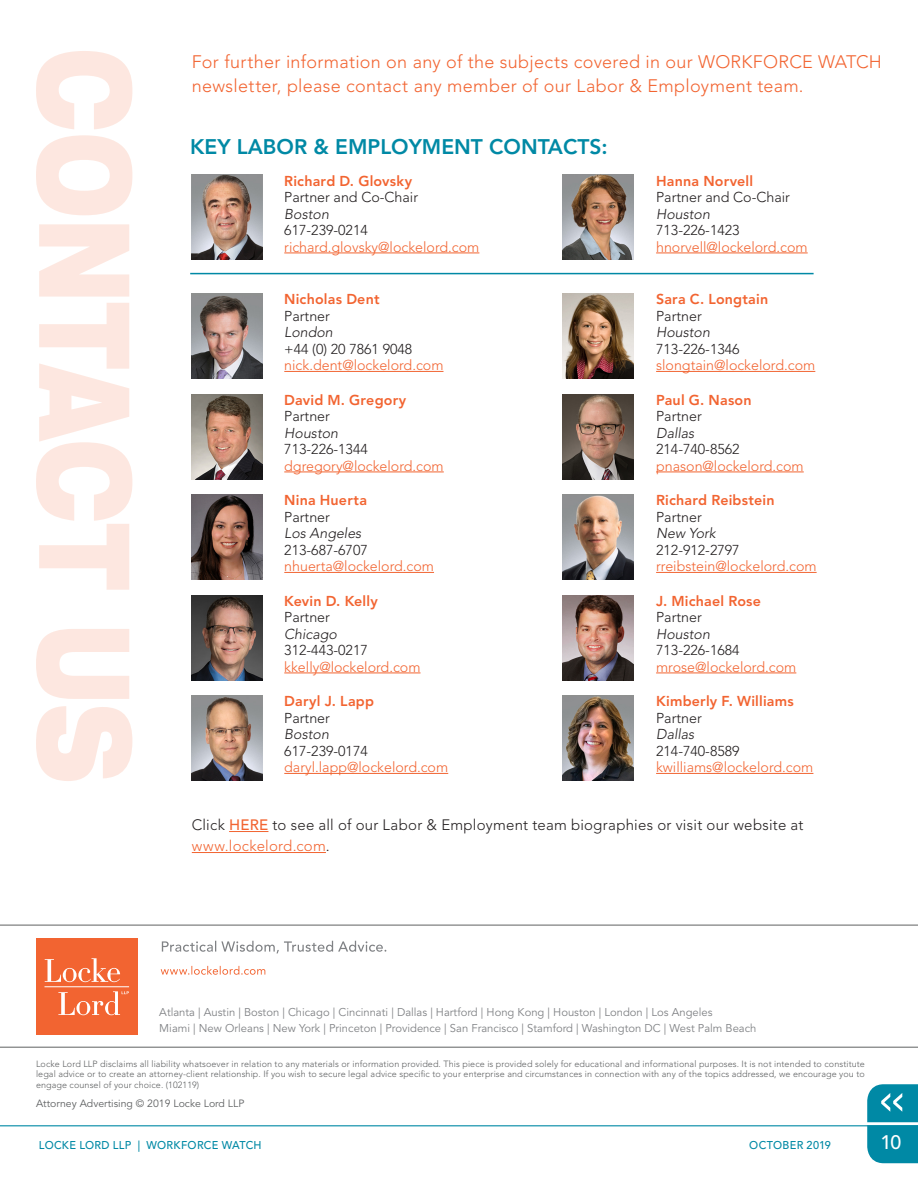
<style>
.page{position:relative;width:918px;height:1188px;background:#fff}
.page>*{position:absolute;margin:0;border:0;box-sizing:border-box;transform-origin:0 0}
.t1{font:800 21px "Avenir LT Std";color:#0089a5}
.t2{font:500 19.5px "Avenir LT Std";color:#fff}
.t3{font:300 18px/24px "Avenir LT Std";letter-spacing:.015em;color:#f26431}
.t4{font:300 15px/21px "Avenir LT Std";letter-spacing:.015em;color:#231f20}
.t5{font:300 14.25px "Avenir LT Std";color:#f26431}
.t6{font:300 14.25px "Avenir LT Std";color:#231f20}
.t7{font:800 14.25px "Avenir LT Std";letter-spacing:.015em;color:#f26431}
.t8{font:italic 300 14.25px "Avenir LT Std";color:#231f20}
.t9{font:11.25px/15.8px "Avenir LT Std";color:#808285}
.t10{font:500 11.25px "Avenir LT Std";letter-spacing:.025em;color:#0089a5}
.t11{font:10.5px "Avenir LT Std";color:#5f6162}
.t12{font:300 9px/10.5px "Avenir LT Std";letter-spacing:.01em;color:#5f6162;text-align:justify}
.s1{font-weight:500;color:#f26431}
.s2{color:#f26431}
</style>
<div class="page">
<hr style="left:0;top:1125px;width:918px;height:1px;background:#0089a5">
<svg style="left:867px;top:1084px;width:51px;height:79px;background:#1994ae"></svg>
<img style="left:192px;top:394px;width:70px;height:85px">
<img style="left:563px;top:495px;width:70px;height:85px">
<img style="left:563px;top:595px;width:70px;height:85px">
<img style="left:563px;top:696px;width:70px;height:85px">
<img style="left:192px;top:595px;width:70px;height:85px">
<img style="left:192px;top:696px;width:70px;height:85px">
<img style="left:192px;top:175px;width:70px;height:85px">
<img style="left:192px;top:495px;width:70px;height:85px">
<hr style="left:229px;top:831px;width:39px;height:1px;background:#f26431">
<hr style="left:192px;top:852px;width:134px;height:1px;background:#f26431">
<img style="left:563px;top:294px;width:70px;height:85px">
<hr style="left:284px;top:253px;width:195px;height:1px;background:#f26431">
<hr style="left:284px;top:371px;width:160px;height:1px;background:#f26431">
<hr style="left:284px;top:472px;width:160px;height:1px;background:#f26431">
<hr style="left:284px;top:572px;width:150px;height:1px;background:#f26431">
<hr style="left:284px;top:673px;width:137px;height:1px;background:#f26431">
<hr style="left:284px;top:773px;width:164px;height:1px;background:#f26431">
<hr style="left:656px;top:253px;width:152px;height:1px;background:#f26431">
<hr style="left:656px;top:371px;width:159px;height:1px;background:#f26431">
<hr style="left:656px;top:472px;width:148px;height:1px;background:#f26431">
<hr style="left:656px;top:572px;width:161px;height:1px;background:#f26431">
<hr style="left:656px;top:673px;width:140px;height:1px;background:#f26431">
<hr style="left:656px;top:773px;width:157px;height:1px;background:#f26431">
<img style="left:563px;top:175px;width:70px;height:85px">
<hr style="left:0;top:1047px;width:918px;height:1px;background:#5f6162">
<hr style="left:0;top:925px;width:918px;height:1px;background:#5f6162">
<div style="left:36px;top:938px;width:102px;height:97px;background:#f26431"></div>
<svg style="left:45px;top:958px;width:75px;height:24px"></svg>
<svg style="left:58px;top:991px;width:71px;height:24px"></svg>
<hr style="left:44px;top:986px;width:85px;height:1px;background:#fff">
<svg style="left:36px;top:51px;width:96px;height:730px;fill:#fde7e0"></svg>
<svg style="left:161px;top:966px;width:104px;height:9px"></svg>
<svg style="left:162px;top:941px;width:224px;height:12px"></svg>
<img style="left:192px;top:294px;width:70px;height:85px">
<img style="left:563px;top:394px;width:70px;height:85px">
<hr style="left:190px;top:273px;width:624px;height:1px;background:#0089a5">
<h3 class="t3" style="left:192px;top:49px;width:692px">For further information on any of the subjects covered in our WORKFORCE WATCH newsletter, please contact any member of our Labor &amp; Employment team.</h3>
<h1 class="t1" style="left:190px;top:134px;width:419px">KEY LABOR &amp; EMPLOYMENT CONTACTS:</h1>
<h3 class="t7" style="left:284px;top:172px;width:129px">Richard D. Glovsky</h3>
<h3 class="t6" style="left:284px;top:189px;width:135px">Partner and Co-Chair</h3>
<h3 class="t8" style="left:284px;top:205px;width:46px">Boston</h3>
<h3 class="t6" style="left:284px;top:222px;width:85px">617-239-0214</h3>
<h3 class="t5" style="left:284px;top:238px;width:197px">richard.glovsky@lockelord.com</h3>
<h3 class="t7" style="left:284px;top:291px;width:97px">Nicholas Dent</h3>
<h3 class="t6" style="left:284px;top:307px;width:47px">Partner</h3>
<h3 class="t8" style="left:284px;top:324px;width:50px">London</h3>
<h3 class="t6" style="left:284px;top:340px;width:130px">+44 (0) 20 7861 9048</h3>
<h3 class="t5" style="left:284px;top:357px;width:161px">nick.dent@lockelord.com</h3>
<h3 class="t7" style="left:284px;top:391px;width:124px">David M. Gregory</h3>
<h3 class="t6" style="left:284px;top:408px;width:47px">Partner</h3>
<h3 class="t8" style="left:284px;top:424px;width:55px">Houston</h3>
<h3 class="t6" style="left:284px;top:441px;width:85px">713-226-1344</h3>
<h3 class="t5" style="left:284px;top:457px;width:161px">dgregory@lockelord.com</h3>
<h3 class="t7" style="left:284px;top:492px;width:84px">Nina Huerta</h3>
<h3 class="t6" style="left:284px;top:508px;width:47px">Partner</h3>
<h3 class="t8" style="left:284px;top:525px;width:79px">Los Angeles</h3>
<h3 class="t6" style="left:284px;top:541px;width:85px">213-687-6707</h3>
<h3 class="t5" style="left:284px;top:558px;width:151px">nhuerta@lockelord.com</h3>
<h3 class="t7" style="left:284px;top:592px;width:95px">Kevin D. Kelly</h3>
<h3 class="t6" style="left:284px;top:609px;width:47px">Partner</h3>
<h3 class="t8" style="left:284px;top:625px;width:54px">Chicago</h3>
<h3 class="t6" style="left:284px;top:642px;width:85px">312-443-0217</h3>
<h3 class="t5" style="left:284px;top:658px;width:138px">kkelly@lockelord.com</h3>
<h3 class="t7" style="left:284px;top:693px;width:91px">Daryl J. Lapp</h3>
<h3 class="t6" style="left:284px;top:709px;width:47px">Partner</h3>
<h3 class="t8" style="left:284px;top:726px;width:46px">Boston</h3>
<h3 class="t6" style="left:284px;top:742px;width:85px">617-239-0174</h3>
<h3 class="t5" style="left:284px;top:759px;width:165px">daryl.lapp@lockelord.com</h3>
<h3 class="t7" style="left:656px;top:172px;width:99px">Hanna Norvell</h3>
<h3 class="t6" style="left:656px;top:189px;width:135px">Partner and Co-Chair</h3>
<h3 class="t8" style="left:656px;top:205px;width:55px">Houston</h3>
<h3 class="t6" style="left:656px;top:222px;width:85px">713-226-1423</h3>
<h3 class="t5" style="left:656px;top:238px;width:153px">hnorvell@lockelord.com</h3>
<h3 class="t7" style="left:656px;top:291px;width:114px">Sara C. Longtain</h3>
<h3 class="t6" style="left:656px;top:307px;width:47px">Partner</h3>
<h3 class="t8" style="left:656px;top:324px;width:55px">Houston</h3>
<h3 class="t6" style="left:656px;top:340px;width:85px">713-226-1346</h3>
<h3 class="t5" style="left:656px;top:357px;width:161px">slongtain@lockelord.com</h3>
<h3 class="t7" style="left:656px;top:391px;width:97px">Paul G. Nason</h3>
<h3 class="t6" style="left:656px;top:408px;width:47px">Partner</h3>
<h3 class="t8" style="left:656px;top:424px;width:40px">Dallas</h3>
<h3 class="t6" style="left:656px;top:441px;width:85px">214-740-8562</h3>
<h3 class="t5" style="left:656px;top:457px;width:149px">pnason@lockelord.com</h3>
<h3 class="t7" style="left:656px;top:492px;width:120px">Richard Reibstein</h3>
<h3 class="t6" style="left:656px;top:508px;width:47px">Partner</h3>
<h3 class="t8" style="left:656px;top:525px;width:61px">New York</h3>
<h3 class="t6" style="left:656px;top:541px;width:85px">212-912-2797</h3>
<h3 class="t5" style="left:656px;top:558px;width:162px">rreibstein@lockelord.com</h3>
<h3 class="t7" style="left:656px;top:592px;width:106px">J. Michael Rose</h3>
<h3 class="t6" style="left:656px;top:609px;width:47px">Partner</h3>
<h3 class="t8" style="left:656px;top:625px;width:55px">Houston</h3>
<h3 class="t6" style="left:656px;top:642px;width:85px">713-226-1684</h3>
<h3 class="t5" style="left:656px;top:658px;width:142px">mrose@lockelord.com</h3>
<h3 class="t7" style="left:656px;top:693px;width:139px">Kimberly F. Williams</h3>
<h3 class="t6" style="left:656px;top:709px;width:47px">Partner</h3>
<h3 class="t8" style="left:656px;top:726px;width:40px">Dallas</h3>
<h3 class="t6" style="left:656px;top:742px;width:85px">214-740-8589</h3>
<h3 class="t5" style="left:656px;top:759px;width:159px">kwilliams@lockelord.com</h3>
<h3 class="t4" style="left:192px;top:814px;width:613px">Click <span class="s1">HERE</span> to see all of our Labor &amp; Employment team biographies or visit our website at <span class="s2">www.lockelord.com</span>.</h3>
<p class="t9" style="left:159px;top:1005px;width:599px">Atlanta | Austin | Boston | Chicago | Cincinnati | Dallas | Hartford | Hong Kong | Houston | London | Los Angeles<br>Miami | New Orleans | New York | Princeton | Providence | San Francisco | Stamford | Washington DC | West Palm Beach</p>
<p class="t12" style="left:36px;top:1059px;width:830px">Locke Lord LLP disclaims all liability whatsoever in relation to any materials or information provided. This piece is provided solely for educational and informational purposes. It is not intended to constitute legal advice or to create an attorney-client relationship. If you wish to secure legal advice specific to your enterprise and circumstances in connection with any of the topics addressed, we encourage you to engage counsel of your choice. (102119)</p>
<p class="t11" style="left:36px;top:1098px;width:210px">Attorney Advertising © 2019 Locke Lord LLP</p>
<p class="t10" style="left:39px;top:1138px;width:224px">LOCKE LORD LLP | WORKFORCE WATCH</p>
<p class="t10" style="left:749px;top:1138px;width:83px">OCTOBER 2019</p>
<h2 class="t2" style="left:880px;top:1130px;width:22px">10</h2>
</div>
